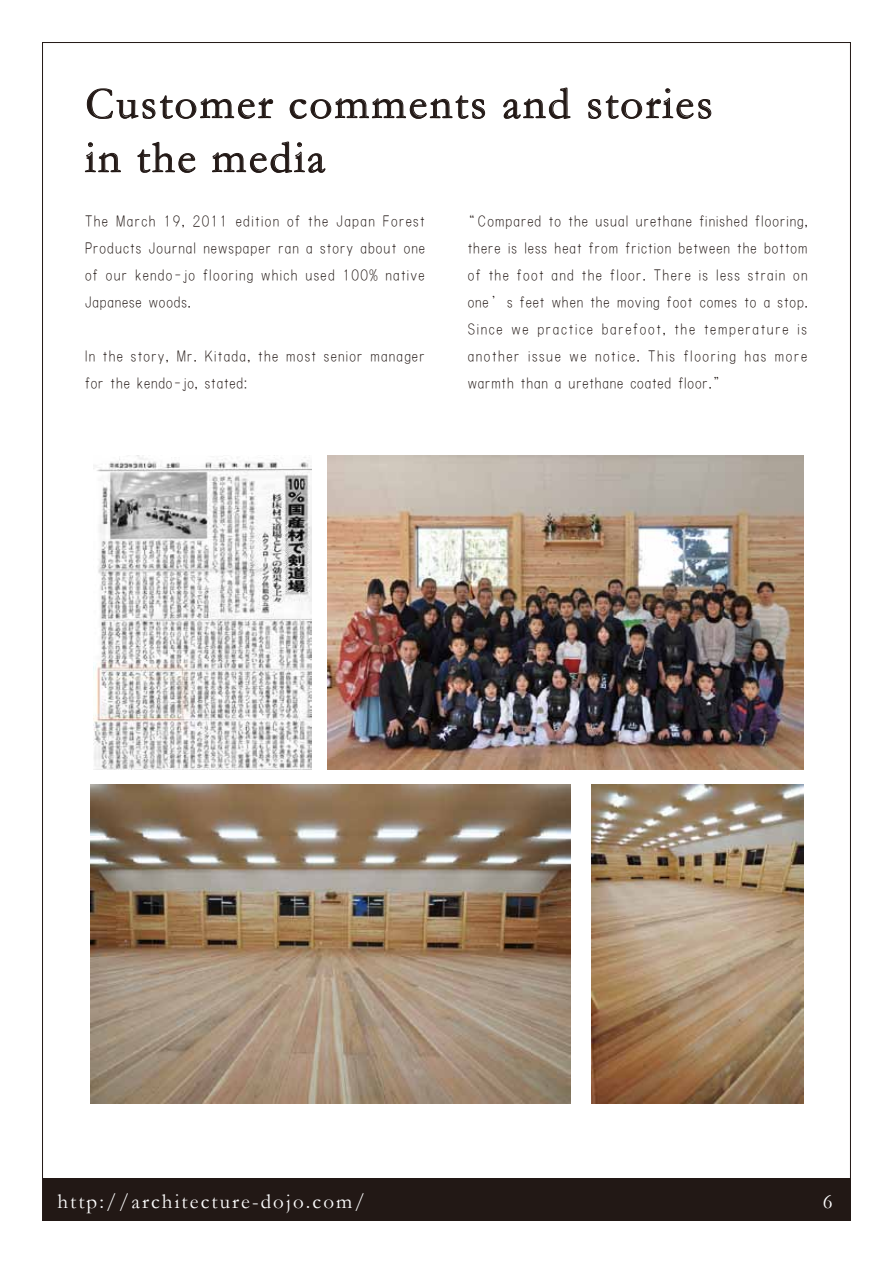
<style>
.page{position:relative;width:893px;height:1263px;background:#fff}
.page>*{position:absolute;margin:0;border:0;box-sizing:border-box;transform-origin:0 0}
.t1{font:45px/54px "Garamond";letter-spacing:.05em;color:#221815}
.t2{font:21px "Garamond";letter-spacing:.1em;color:#fff}
.t3{font:16.5px/27px "HGS Kyokashotai";letter-spacing:.075em;color:#221815;text-align:justify}
</style>
<div class="page">
<div style="left:43px;top:1178px;width:807px;height:42px;background:#221815"></div>
<svg style="left:87px;top:88px;width:187px;height:31px"></svg>
<svg style="left:289px;top:95px;width:196px;height:24px"></svg>
<svg style="left:503px;top:87px;width:68px;height:32px"></svg>
<svg style="left:588px;top:88px;width:124px;height:31px"></svg>
<svg style="left:85px;top:142px;width:36px;height:31px"></svg>
<svg style="left:137px;top:142px;width:59px;height:31px"></svg>
<svg style="left:212px;top:141px;width:114px;height:32px"></svg>
<img style="left:328px;top:455px;width:475px;height:315px">
<img style="left:91px;top:784px;width:480px;height:319px">
<img style="left:591px;top:784px;width:212px;height:319px">
<img style="left:93px;top:455px;width:218px;height:315px">
<h1 class="t1" style="left:85px;top:75px;width:629px">Customer comments and stories in the media</h1>
<p class="t3" style="left:85px;top:207px;width:341px">The March 19, 2011 edition of the Japan Forest Products Journal newspaper ran a story about one of our kendo-jo flooring which used 100% native Japanese woods.</p>
<p class="t3" style="left:85px;top:342px;width:341px">In the story, Mr. Kitada, the most senior manager for the kendo-jo, stated:</p>
<p class="t3" style="left:468px;top:207px;width:342px;text-indent:-8px">“Compared to the usual urethane finished flooring, there is less heat from friction between the bottom of the foot and the floor. There is less strain on one’s feet when the moving foot comes to a stop.<br>Since we practice barefoot, the temperature is another issue we notice. This flooring has more warmth than a urethane coated floor.”</p>
<p class="t2" style="left:57px;top:1187px;width:309px">http://architecture-dojo.com/</p>
<p class="t2" style="left:823px;top:1187px;width:11px">6</p>
</div>
